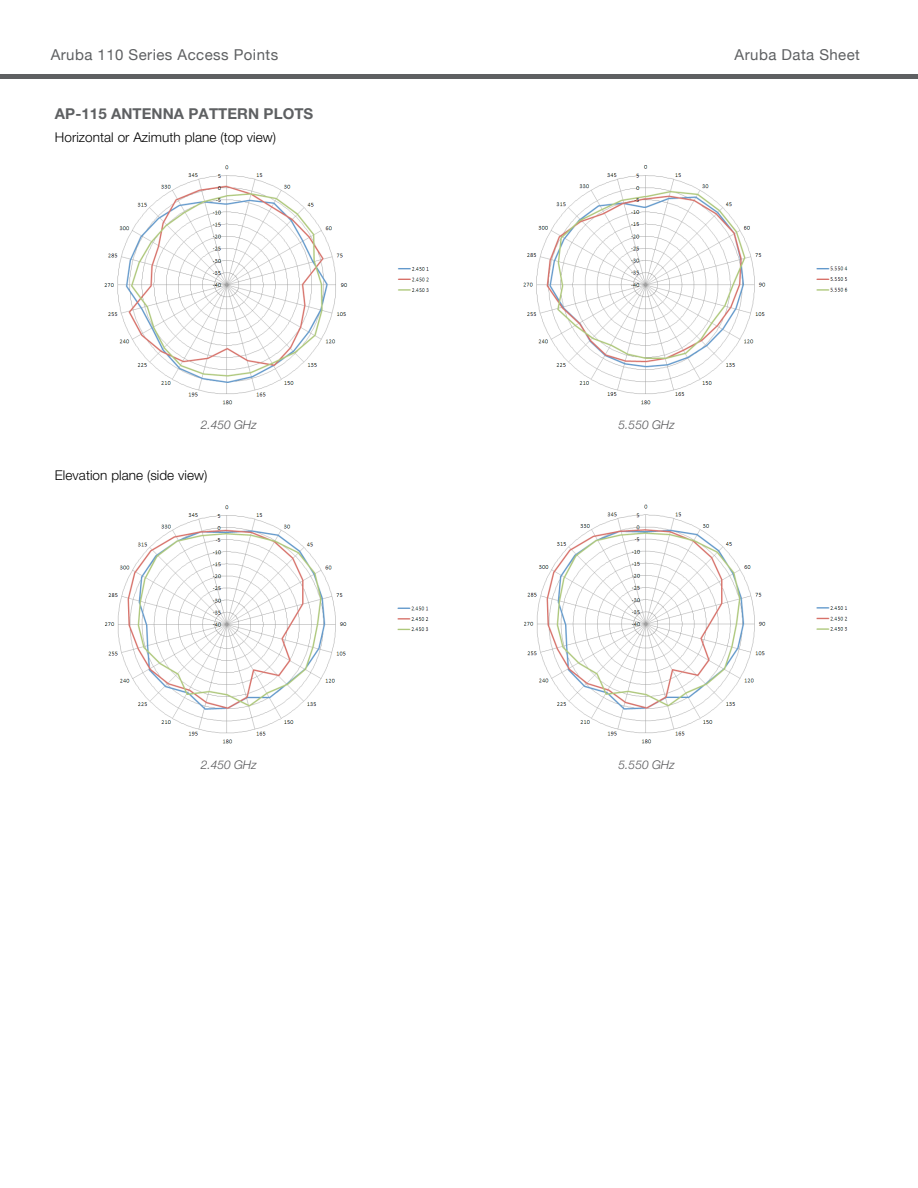
<style>
.page{position:relative;width:918px;height:1188px;background:#fff}
.page>*{position:absolute;margin:0;border:0;box-sizing:border-box;transform-origin:0 0}
.t1{font:15px "Helvetica Neue";letter-spacing:.03em;color:#5e6062}
.t2{font:700 15px "Helvetica Neue LT Std";letter-spacing:.005em;color:#5e6062}
.t3{font:300 13.5px "Helvetica Neue LT Std";letter-spacing:.005em;color:#000}
.t4{font:italic 300 12px "Helvetica Neue LT Std";color:#58585a}
</style>
<div class="page">
<hr style="left:0;top:74px;width:918px;height:4px;background:#5e6062">
<img style="left:104px;top:505px;width:325px;height:239px">
<img style="left:523px;top:504px;width:325px;height:240px">
<img style="left:104px;top:165px;width:325px;height:240px">
<img style="left:523px;top:165px;width:325px;height:240px">
<p class="t1" style="left:51px;top:43px;width:229px">Aruba 110 Series Access Points</p>
<p class="t1" style="left:735px;top:43px;width:127px">Aruba Data Sheet</p>
<p class="t2" style="left:55px;top:104px;width:260px">AP-115 ANTENNA PATTERN PLOTS</p>
<p class="t3" style="left:55px;top:129px;width:223px">Horizontal or Azimuth plane (top view)</p>
<p class="t4" style="left:201px;top:418px;width:57px">2.450 GHz</p>
<p class="t3" style="left:55px;top:467px;width:154px">Elevation plane (side view)</p>
<p class="t4" style="left:201px;top:757px;width:57px">2.450 GHz</p>
<p class="t4" style="left:619px;top:418px;width:57px">5.550 GHz</p>
<p class="t4" style="left:619px;top:757px;width:57px">5.550 GHz</p>
</div>
